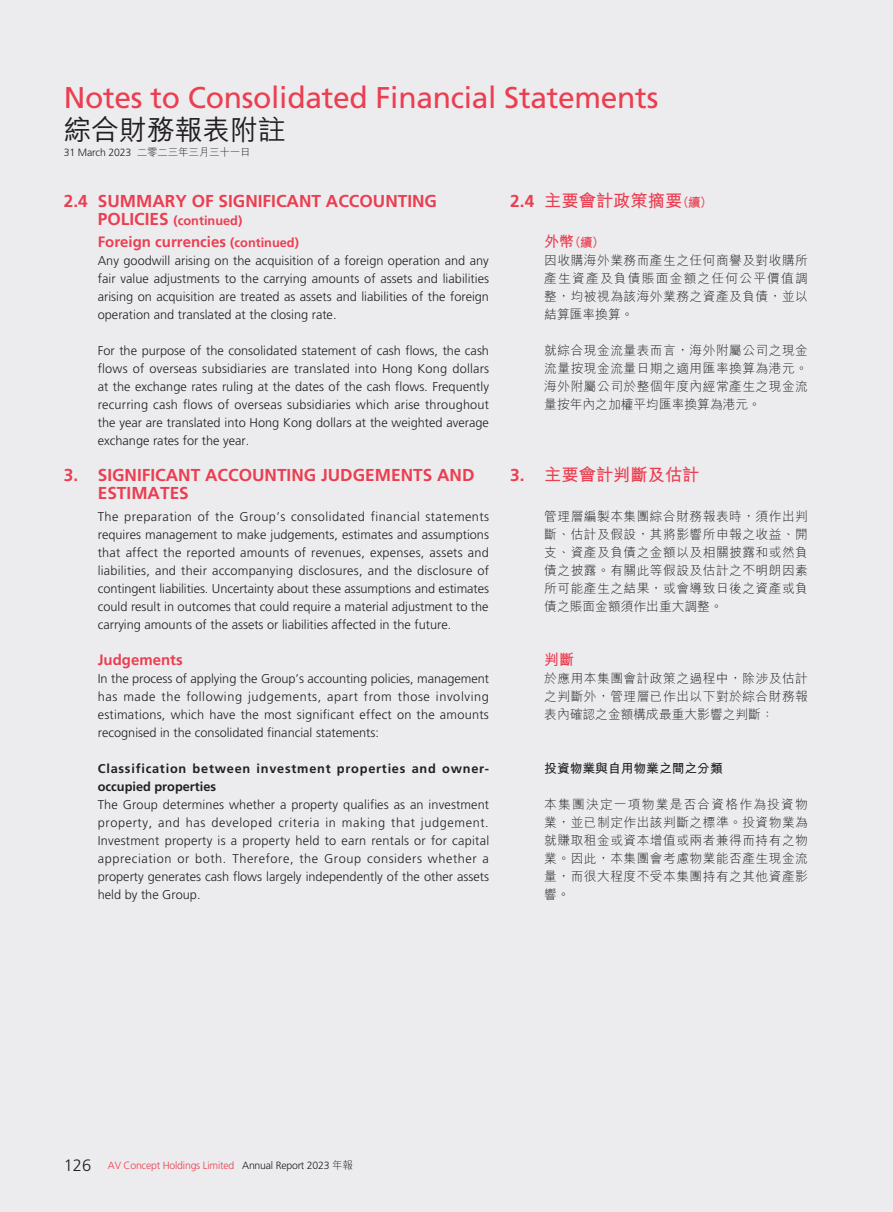
<style>
.page{position:relative;width:893px;height:1212px;background:#ececee}
.page>*{position:absolute;margin:0;border:0;box-sizing:border-box;transform-origin:0 0}
.t1{font:30px "Frutiger LT Std";letter-spacing:-.01em;color:#eb3e51}
.t2{font:500 27.75px "M Hei HK";color:#231f20}
.t3{font:700 17.25px/18px "Frutiger LT Std";color:#eb3e51}
.t4{font:700 17.25px "M Hei HK";color:#eb3e51}
.t5{font:700 15px "Frutiger LT Std";color:#eb3e51}
.t6{font:700 15px "M Hei HK";color:#eb3e51}
.t7{font:300 12.75px/18px "Frutiger LT Std";color:#231f20;text-align:justify}
.t8{font:300 12.75px/18px "M Hei HK";letter-spacing:.035em;color:#231f20;text-align:justify}
.t9{font:700 12.75px/18px "Frutiger LT Std";letter-spacing:.06em;color:#231f20}
.t10{font:700 12.75px "Frutiger LT Std";color:#eb3e51}
.t11{font:700 12.75px "M Hei HK";color:#231f20}
.t12{font:300 10.5px "Frutiger LT Std";letter-spacing:-.02em;color:#eb3e51}
.t13{font:300 10.5px "Frutiger LT Std";letter-spacing:-.015em;color:#231f20}
.s1{font-family:"M Hei HK"}
.s2{font-family:"Frutiger LT Std"}
.s3{font-size:12.75px}
.s4{font-weight:700;font-size:15px;color:#eb3e51}
.s5{font-weight:700;color:#eb3e51}
.s6{font-size:17.25px}
.s7{font-size:16.5px;color:#231f20}
.s8{color:#231f20}
.s9{font-family:"M Hei HK";color:#231f20}
</style>
<div class="page">
<h1 class="t1" style="left:64px;top:80px;width:596px">Notes to Consolidated Financial Statements</h1>
<h2 class="t2" style="left:64px;top:110px;width:223px">綜合財務報表附註</h2>
<p class="t13" style="left:64px;top:146px;width:188px">31 March 2023 <span class="s1">二零二三年三月三十一日</span></p>
<h3 class="t4" style="left:510px;top:188px;width:204px"><span class="s2">2.4</span> 主要會計政策摘要<span class="s3">（續）</span></h3>
<p class="t8" style="left:544px;top:233px;width:265px;text-align:left"><span class="s4">外幣</span><span class="s5">（續）<br></span>因收購海外業務而產生之任何商譽及對收購所產生資產及負債賬面金額之任何公平價值調整，均被視為該海外業務之資產及負債，並以結算匯率換算。</p>
<p class="t8" style="left:544px;top:341px;width:265px">就綜合現金流量表而言，海外附屬公司之現金流量按現金流量日期之適用匯率換算為港元。海外附屬公司於整個年度內經常產生之現金流量按年內之加權平均匯率換算為港元。</p>
<h3 class="t3" style="left:64px;top:192px;width:375px">2.4 SUMMARY OF SIGNIFICANT ACCOUNTING</h3>
<p class="t10" style="left:98px;top:213px;width:146px"><span class="s6">POLICIES</span> (continued)</p>
<p class="t5" style="left:98px;top:233px;width:203px">Foreign currencies <span class="s3">(continued)</span></p>
<p class="t7" style="left:98px;top:252px;width:393px">Any goodwill arising on the acquisition of a foreign operation and any fair value adjustments to the carrying amounts of assets and liabilities arising on acquisition are treated as assets and liabilities of the foreign operation and translated at the closing rate.</p>
<p class="t7" style="left:98px;top:342px;width:393px">For the purpose of the consolidated statement of cash flows, the cash flows of overseas subsidiaries are translated into Hong Kong dollars at the exchange rates ruling at the dates of the cash flows. Frequently recurring cash flows of overseas subsidiaries which arise throughout the year are translated into Hong Kong dollars at the weighted average exchange rates for the year.</p>
<h3 class="t3" style="left:98px;top:466px;width:378px;text-indent:-34px">3. SIGNIFICANT ACCOUNTING JUDGEMENTS AND<br>ESTIMATES</h3>
<p class="t7" style="left:98px;top:508px;width:393px">The preparation of the Group’s consolidated financial statements requires management to make judgements, estimates and assumptions that affect the reported amounts of revenues, expenses, assets and liabilities, and their accompanying disclosures, and the disclosure of contingent liabilities. Uncertainty about these assumptions and estimates could result in outcomes that could require a material adjustment to the carrying amounts of the assets or liabilities affected in the future.</p>
<p class="t5" style="left:98px;top:651px;width:87px">Judgements</p>
<p class="t7" style="left:98px;top:670px;width:393px">In the process of applying the Group’s accounting policies, management has made the following judgements, apart from those involving estimations, which have the most significant effect on the amounts recognised in the consolidated financial statements:</p>
<p class="t9" style="left:98px;top:760px;width:393px">Classification between investment properties and owner&shy;occupied properties</p>
<p class="t7" style="left:98px;top:796px;width:393px">The Group determines whether a property qualifies as an investment property, and has developed criteria in making that judgement.<br>Investment property is a property held to earn rentals or for capital appreciation or both. Therefore, the Group considers whether a property generates cash flows largely independently of the other assets held by the Group.</p>
<h3 class="t4" style="left:510px;top:462px;width:191px"><span class="s2">3.</span> 主要會計判斷及估計</h3>
<p class="t8" style="left:544px;top:507px;width:265px">管理層編製本集團綜合財務報表時，須作出判斷、估計及假設，其將影響所申報之收益、開支、資產及負債之金額以及相關披露和或然負債之披露。有關此等假設及估計之不明朗因素所可能產生之結果，或會導致日後之資產或負債之賬面金額須作出重大調整。</p>
<p class="t6" style="left:544px;top:649px;width:31px">判斷</p>
<p class="t8" style="left:544px;top:669px;width:265px">於應用本集團會計政策之過程中，除涉及估計之判斷外，管理層已作出以下對於綜合財務報表內確認之金額構成最重大影響之判斷：</p>
<p class="t11" style="left:544px;top:759px;width:180px">投資物業與自用物業之間之分類</p>
<p class="t8" style="left:544px;top:795px;width:265px">本集團決定一項物業是否合資格作為投資物業，並已制定作出該判斷之標準。投資物業為就賺取租金或資本增值或兩者兼得而持有之物業。因此，本集團會考慮物業能否產生現金流量，而很大程度不受本集團持有之其他資產影響。</p>
<p class="t12" style="left:64px;top:1159px;width:291px"><span class="s7">126</span> AV Concept Holdings Limited <span class="s8">Annual Report 2023</span> <span class="s9">年報</span></p>
</div>
